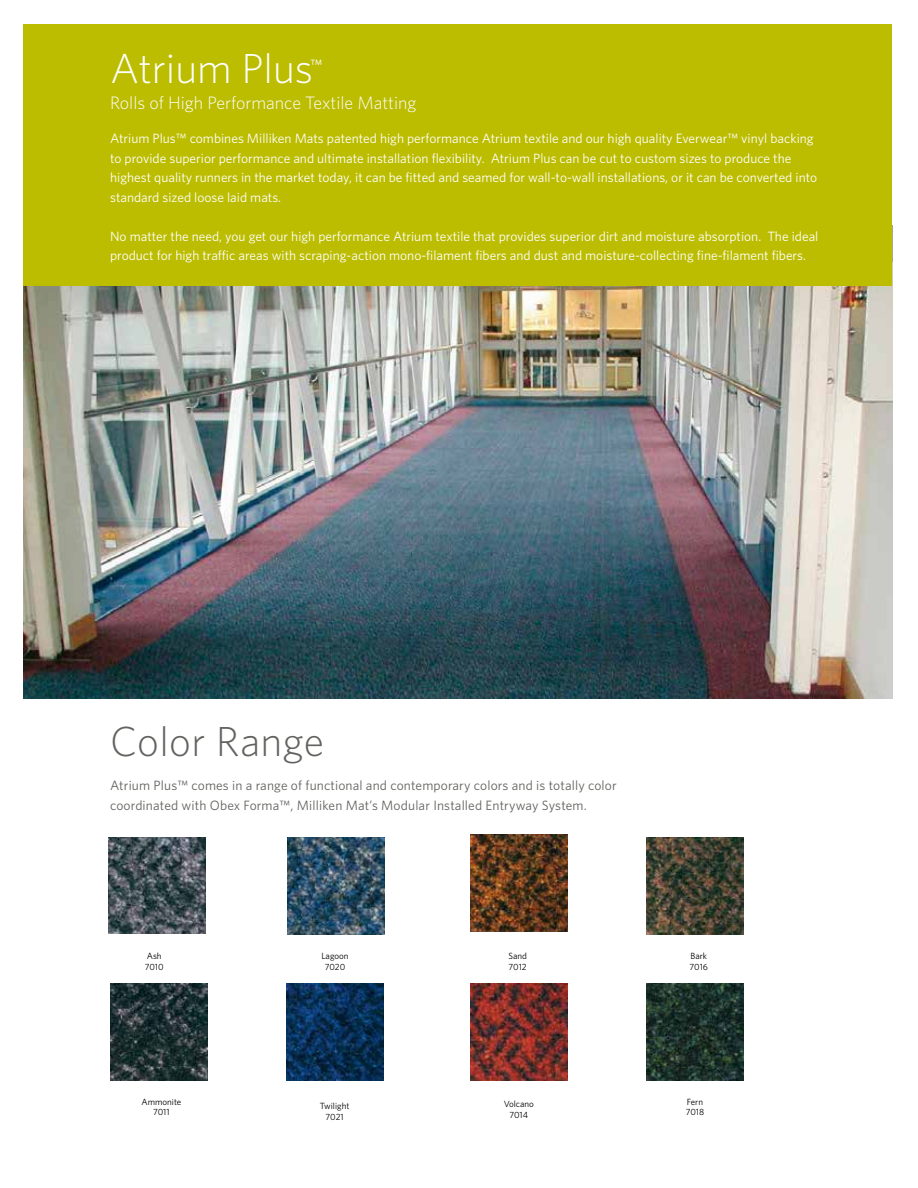
<style>
.page{position:relative;width:918px;height:1188px;background:#fff}
.page>*{position:absolute;margin:0;border:0;box-sizing:border-box;transform-origin:0 0}
.t1{font:300 42px "Whitney";color:#fff}
.t2{font:300 42px "Whitney";letter-spacing:.01em;color:#62635f}
.t3{font:300 18px "Whitney";color:#fff}
.t4{font:15px "Whitney";color:#fff}
.t5{font:13.5px/19.5px "Whitney";color:#fff}
.t6{font:13.5px/19.5px "Whitney";letter-spacing:.01em;color:#62635f}
.t7{font:9px/10.8px "Whitney";color:#000;text-align:center}
</style>
<div class="page">
<img style="left:24px;top:286px;width:868px;height:413px">
<div style="left:24px;top:24px;width:868px;height:262px;background:#bcbd00"></div>
<img style="left:110px;top:984px;width:97px;height:97px">
<img style="left:286px;top:984px;width:97px;height:97px">
<img style="left:470px;top:984px;width:97px;height:97px">
<img style="left:646px;top:984px;width:98px;height:97px">
<img style="left:108px;top:838px;width:97px;height:96px">
<img style="left:287px;top:838px;width:97px;height:97px">
<img style="left:470px;top:835px;width:97px;height:97px">
<img style="left:646px;top:838px;width:98px;height:96px">
<h1 class="t1" style="left:110px;top:41px;width:204px">Atrium Plus</h1>
<p class="t4" style="left:311px;top:55px;width:14px">™</p>
<h2 class="t3" style="left:110px;top:90px;width:308px">Rolls of High Performance Textile Matting</h2>
<p class="t5" style="left:110px;top:128px;width:709px">Atrium Plus™ combines Milliken Mats patented high performance Atrium textile and our high quality Everwear™ vinyl backing to provide superior performance and ultimate installation flexibility. Atrium Plus can be cut to custom sizes to produce the highest quality runners in the market today, it can be fitted and seamed for wall-to-wall installations, or it can be converted into standard sized loose laid mats.</p>
<p class="t5" style="left:110px;top:226px;width:710px">No matter the need, you get our high performance Atrium textile that provides superior dirt and moisture absorption. The ideal product for high traffic areas with scraping-action mono-filament fibers and dust and moisture-collecting fine-filament fibers.</p>
<h1 class="t2" style="left:110px;top:713px;width:216px">Color Range</h1>
<p class="t6" style="left:110px;top:775px;width:508px">Atrium Plus™ comes in a range of functional and contemporary colors and is totally color coordinated with Obex Forma™, Milliken Mat’s Modular Installed Entryway System.</p>
<p class="t7" style="left:145px;top:951px;width:20px;text-align:left">Ash<br>7010</p>
<p class="t7" style="left:321px;top:951px;width:29px">Lagoon<br>7020</p>
<p class="t7" style="left:508px;top:951px;width:20px;text-align:left">Sand<br>7012</p>
<p class="t7" style="left:690px;top:951px;width:20px;text-align:left">Bark<br>7016</p>
<p class="t7" style="left:142px;top:1096px;width:41px">Ammonite<br>7011</p>
<p class="t7" style="left:320px;top:1100px;width:31px">Twilight<br>7021</p>
<p class="t7" style="left:504px;top:1098px;width:32px">Volcano<br>7014</p>
<p class="t7" style="left:686px;top:1096px;width:20px;text-align:left">Fern<br>7018</p>
</div>
